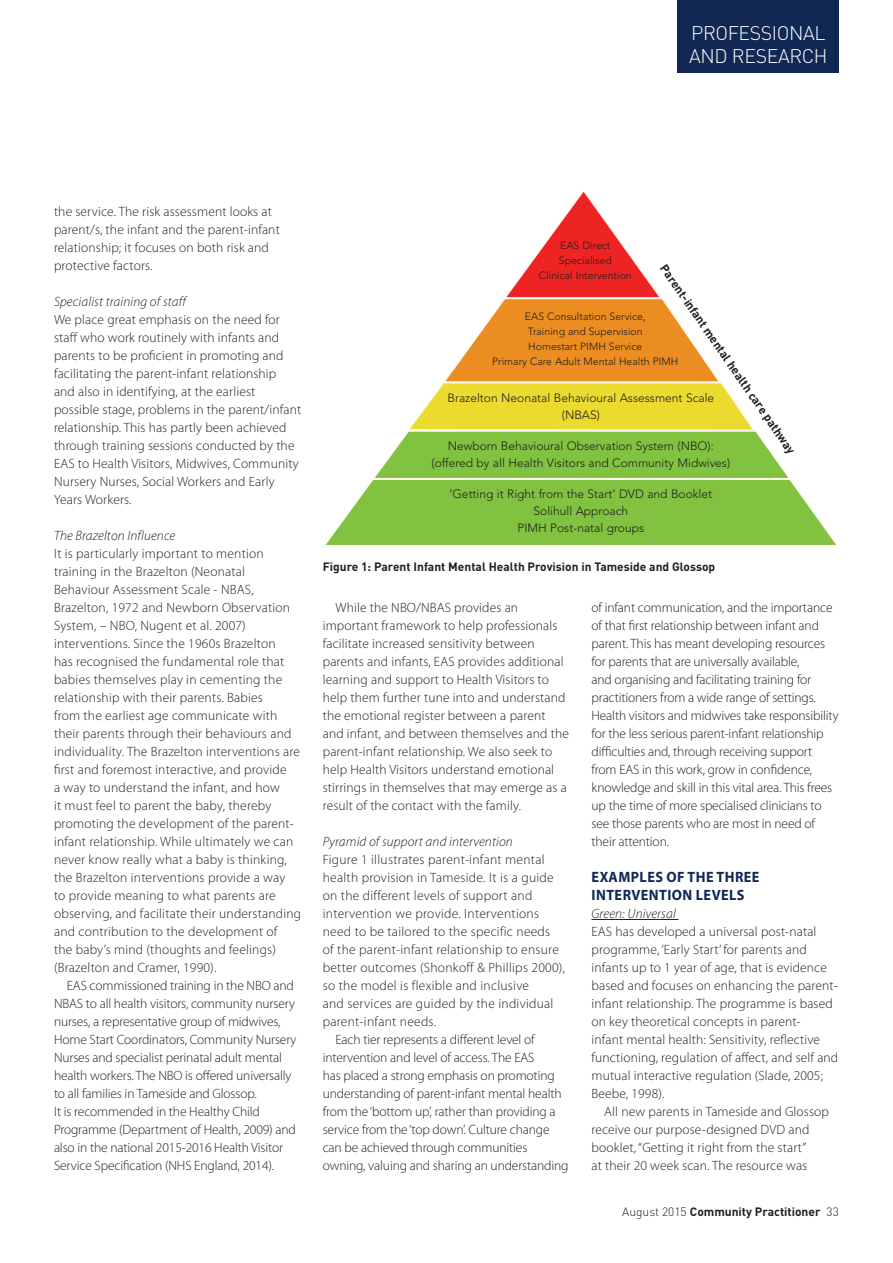
<style>
.page{position:relative;width:893px;height:1263px;background:#fff}
.page>*{position:absolute;margin:0;border:0;box-sizing:border-box;transform-origin:0 0}
.t1{font:300 19.5px/23.4px "DIN";letter-spacing:-.02em;color:#fff}
.t2{font:700 15px/18px "Myriad Pro";letter-spacing:.03em;color:#112855;scale:.95 1}
.t3{font:300 13.5px/18px "Myriad Pro";letter-spacing:.01em;color:#231f20}
.t4{font:300 13.5px/18px "Myriad Pro";letter-spacing:-.01em;color:#231f20}
.t5{font:italic 300 13.5px "Myriad Pro";letter-spacing:.01em;color:#231f20}
.t6{font:300 12px/17.2px "Avenir";color:#231f20;text-align:center}
.t7{font:700 12px "DIN";color:#231f20}
.t8{font:300 10.5px/15px "Avenir";color:#231f20;text-align:center}
.s1{font-weight:300}
</style>
<div class="page">
<div style="left:678px;top:0;width:161px;height:73px;background:#112855"></div>
<svg style="left:324px;top:190px;width:514px;height:356px"></svg>
<hr style="left:591px;top:919px;width:87px;height:1px;background:#231f20">
<h1 class="t1" style="left:689px;top:21px;width:140px">PROFESSIONAL<br>AND RESEARCH</h1>
<p class="t3" style="left:54px;top:203px;width:227px">the service. The risk assessment looks at parent/s, the infant and the parent-infant relationship; it focuses on both risk and protective factors.</p>
<p class="t5" style="left:54px;top:294px;width:133px">Specialist training of staff</p>
<p class="t3" style="left:54px;top:311px;width:249px">We place great emphasis on the need for staff who work routinely with infants and parents to be proficient in promoting and facilitating the parent-infant relationship<br>and also in identifying, at the earliest possible stage, problems in the parent/infant relationship. This has partly been achieved through training sessions conducted by the EAS to Health Visitors, Midwives, Community Nursery Nurses, Social Workers and Early Years Workers.</p>
<p class="t5" style="left:54px;top:528px;width:123px">The Brazelton Influence</p>
<p class="t3" style="left:54px;top:545px;width:249px">It is particularly important to mention training in the Brazelton (Neonatal Behaviour Assessment Scale - NBAS, Brazelton, 1972 and Newborn Observation System, – NBO, Nugent et al. 2007) interventions. Since the 1960s Brazelton<br>has recognised the fundamental role that babies themselves play in cementing the relationship with their parents. Babies<br>from the earliest age communicate with their parents through their behaviours and individuality. The Brazelton interventions are first and foremost interactive, and provide<br>a way to understand the infant, and how<br>it must feel to parent the baby, thereby promoting the development of the parent&shy;infant relationship. While ultimately we can never know really what a baby is thinking, the Brazelton interventions provide a way<br>to provide meaning to what parents are observing, and facilitate their understanding and contribution to the development of<br>the baby’s mind (thoughts and feelings) (Brazelton and Cramer, 1990).</p>
<p class="t4" style="left:54px;top:977px;width:244px;text-indent:13px">EAS commissioned training in the NBO and NBAS to all health visitors, community nursery nurses, a representative group of midwives, Home Start Coordinators, Community Nursery Nurses and specialist perinatal adult mental health workers. The NBO is offered universally to all families in Tameside and Glossop.<br>It is recommended in the Healthy Child Programme (Department of Health, 2009) and also in the national 2015-2016 Health Visitor Service Specification (NHS England, 2014).</p>
<p class="t8" style="left:539px;top:238px;width:94px">EAS Direct<br>Specialised<br>Clinical Intervention</p>
<p class="t7" style="left:669px;top:262px;width:229px;rotate:55deg">Parent-infant mental health care pathway</p>
<p class="t8" style="left:492px;top:309px;width:188px">EAS Consultation Service,<br>Training and Supervision<br>Homestart PIMH Service<br>Primary Care Adult Mental Health PIMH</p>
<p class="t6" style="left:448px;top:389px;width:268px">Brazelton Neonatal Behavioural Assessment Scale (NBAS)</p>
<p class="t6" style="left:432px;top:437px;width:300px">Newborn Behavioural Observation System (NBO): (offered by all Health Visitors and Community Midwives)</p>
<p class="t6" style="left:449px;top:485px;width:264px">‘Getting it Right from the Start’ DVD and Booklet<br>Solihull Approach<br>PIMH Post-natal groups</p>
<p class="t7" style="left:323px;top:559px;width:394px">Figure 1: Parent Infant Mental Health Provision in Tameside and Glossop</p>
<p class="t3" style="left:323px;top:599px;width:248px;text-indent:13px">While the NBO/NBAS provides an important framework to help professionals facilitate increased sensitivity between parents and infants, EAS provides additional learning and support to Health Visitors to help them further tune into and understand the emotional register between a parent and infant, and between themselves and the parent-infant relationship. We also seek to help Health Visitors understand emotional stirrings in themselves that may emerge as a result of the contact with the family.</p>
<p class="t5" style="left:323px;top:834px;width:192px">Pyramid of support and intervention</p>
<p class="t3" style="left:323px;top:850px;width:223px">Figure 1 illustrates parent-infant mental</p>
<p class="t3" style="left:323px;top:868px;width:232px">health provision in Tameside. It is a guide</p>
<p class="t3" style="left:323px;top:886px;width:211px">on the different levels of support and</p>
<p class="t3" style="left:323px;top:904px;width:218px">intervention we provide. Interventions</p>
<p class="t3" style="left:323px;top:922px;width:229px">need to be tailored to the specific needs</p>
<p class="t3" style="left:323px;top:940px;width:238px">of the parent-infant relationship to ensure</p>
<p class="t3" style="left:323px;top:958px;width:244px">better outcomes (Shonkoff &amp; Phillips 2000),</p>
<p class="t3" style="left:323px;top:976px;width:208px">so the model is flexible and inclusive</p>
<p class="t3" style="left:323px;top:994px;width:232px">and services are guided by the individual</p>
<p class="t3" style="left:323px;top:1012px;width:115px">parent-infant needs.</p>
<p class="t4" style="left:335px;top:1030px;width:201px">Each tier represents a different level of</p>
<p class="t4" style="left:323px;top:1048px;width:213px">intervention and level of access. The EAS</p>
<p class="t4" style="left:323px;top:1066px;width:234px">has placed a strong emphasis on promoting</p>
<p class="t4" style="left:323px;top:1084px;width:240px">understanding of parent-infant mental health</p>
<p class="t4" style="left:323px;top:1102px;width:234px">from the ‘bottom up’, rather than providing a</p>
<p class="t4" style="left:323px;top:1120px;width:228px">service from the ‘top down’. Culture change</p>
<p class="t4" style="left:323px;top:1138px;width:206px">can be achieved through communities</p>
<p class="t4" style="left:323px;top:1156px;width:247px">owning, valuing and sharing an understanding</p>
<p class="t4" style="left:591px;top:599px;width:249px">of infant communication, and the importance of that first relationship between infant and parent. This has meant developing resources for parents that are universally available,<br>and organising and facilitating training for practitioners from a wide range of settings.<br>Health visitors and midwives take responsibility for the less serious parent-infant relationship difficulties and, through receiving support from EAS in this work, grow in confidence, knowledge and skill in this vital area. This frees up the time of more specialised clinicians to see those parents who are most in need of their attention.</p>
<p class="t2" style="left:592px;top:867px;width:178px">EXAMPLES OF THE THREE<br>INTERVENTION LEVELS</p>
<p class="t5" style="left:591px;top:906px;width:86px">Green: Universal</p>
<p class="t3" style="left:591px;top:923px;width:248px">EAS has developed a universal post-natal programme, ‘Early Start’ for parents and infants up to 1 year of age, that is evidence based and focuses on enhancing the parent&shy;infant relationship. The programme is based on key theoretical concepts in parent-<br>infant mental health: Sensitivity, reflective functioning, regulation of affect, and self and mutual interactive regulation (Slade, 2005; Beebe, 1998).</p>
<p class="t3" style="left:591px;top:1103px;width:239px;text-indent:13px">All new parents in Tameside and Glossop receive our purpose-designed DVD and booklet, “Getting it right from the start”<br>at their 20 week scan. The resource was</p>
<p class="t7" style="left:622px;top:1204px;width:218px"><span class="s1">August 2015</span> Community Practitioner <span class="s1">33</span></p>
</div>
